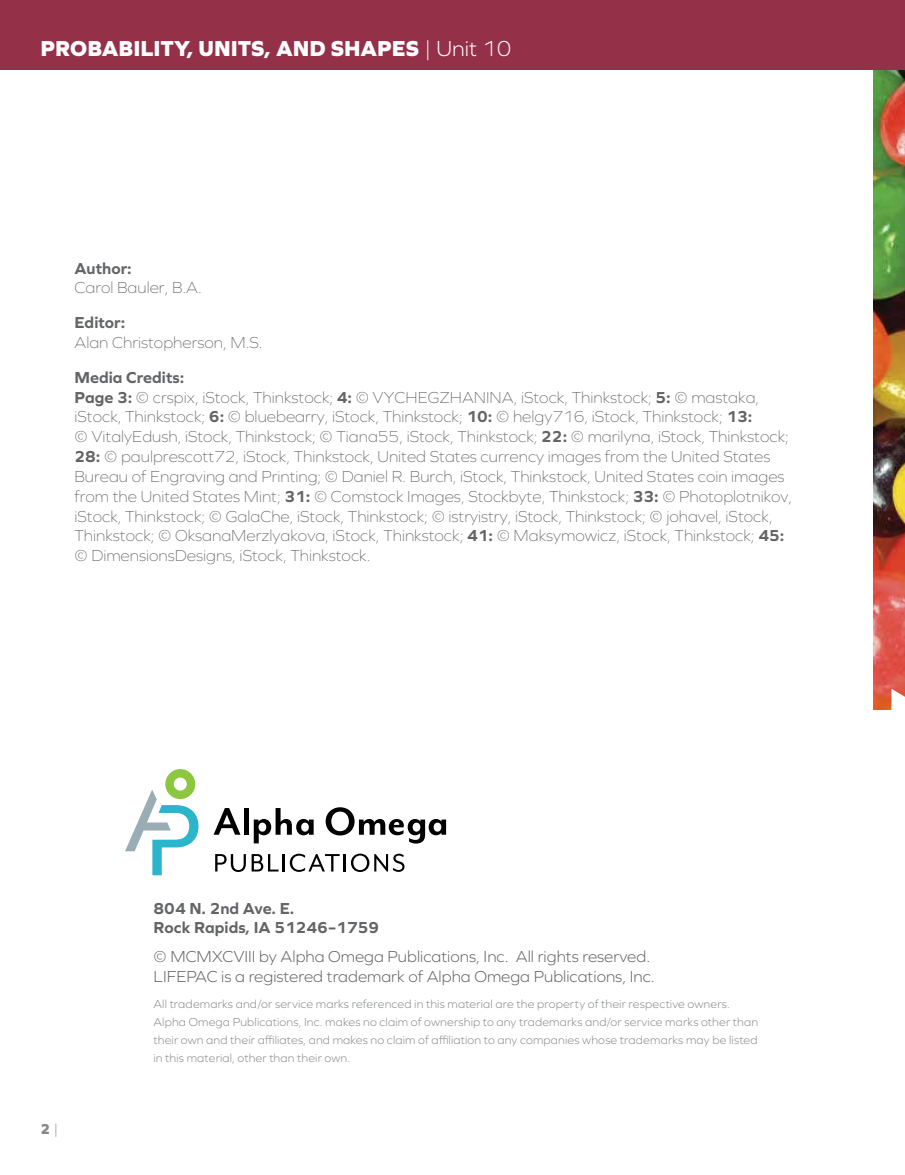
<style>
.page{position:relative;width:905px;height:1175px;background:#fff}
.page>*{position:absolute;margin:0;border:0;box-sizing:border-box;transform-origin:0 0}
.t1{font:800 22.5px "Graphie";color:#fff}
.t2{font:200 16.5px/19.8px "Graphie";color:#636466}
.t3{font:300 16.5px/19.8px "Graphie";color:#636466}
.t4{font:700 16.5px/19.8px "Graphie";color:#636466}
.t5{font:800 15px "Graphie";color:#87898c}
.t6{font:300 12px/18px "Graphie";letter-spacing:.015em;color:#87898c}
.s1{font-weight:300}
.s2{font-weight:700}
</style>
<div class="page">
<img style="left:873px;top:69px;width:31px;height:640px">
<svg style="left:891px;top:688px;width:13px;height:22px"></svg>
<svg style="left:125px;top:769px;width:73px;height:106px"></svg>
<svg style="left:214px;top:808px;width:26px;height:26px"></svg>
<div style="left:243px;top:808px;width:5px;height:26px;background:#000"></div>
<svg style="left:254px;top:808px;width:59px;height:35px"></svg>
<svg style="left:325px;top:807px;width:121px;height:36px"></svg>
<svg style="left:215px;top:854px;width:63px;height:18px"></svg>
<hr style="left:282px;top:854px;width:3px;height:17px;background:#000">
<svg style="left:290px;top:853px;width:114px;height:19px"></svg>
<div style="left:0;top:0;width:904px;height:69px;background:#943149"></div>
<h1 class="t1" style="left:40px;top:35px;width:472px">PROBABILITY, UNITS, AND SHAPES <span class="s1">| Unit 10</span></h1>
<p class="t4" style="left:74px;top:258px;width:59px">Author:</p>
<p class="t2" style="left:74px;top:278px;width:129px">Carol Bauler, B.A.</p>
<p class="t4" style="left:74px;top:312px;width:52px">Editor:</p>
<p class="t2" style="left:74px;top:332px;width:190px">Alan Christopherson, M.S.</p>
<p class="t2" style="left:74px;top:367px;width:719px"><span class="s2">Media Credits:<br>Page 3:</span> © crspix, iStock, Thinkstock; <span class="s2">4:</span> © VYCHEGZHANINA, iStock, Thinkstock; <span class="s2">5:</span> © mastaka, iStock, Thinkstock; <span class="s2">6:</span> © bluebearry, iStock, Thinkstock; <span class="s2">10:</span> © helgy716, iStock, Thinkstock; <span class="s2">13:<br></span>© VitalyEdush, iStock, Thinkstock; © Tiana55, iStock, Thinkstock; <span class="s2">22:</span> © marilyna, iStock, Thinkstock; <span class="s2">28:</span> © paulprescott72, iStock, Thinkstock, United States currency images from the United States Bureau of Engraving and Printing; © Daniel R. Burch, iStock, Thinkstock, United States coin images from the United States Mint; <span class="s2">31:</span> © Comstock Images, Stockbyte, Thinkstock; <span class="s2">33:</span> © Photoplotnikov, iStock, Thinkstock; © GalaChe, iStock, Thinkstock; © istryistry, iStock, Thinkstock; © johavel, iStock, Thinkstock; © OksanaMerzlyakova, iStock, Thinkstock; <span class="s2">41:</span> © Maksymowicz, iStock, Thinkstock; <span class="s2">45: </span>© DimensionsDesigns, iStock, Thinkstock.</p>
<p class="t5" style="left:40px;top:1120px;width:20px">2<span class="s1">|</span></p>
<p class="t4" style="left:153px;top:897px;width:227px">804 N. 2nd Ave. E.<br>Rock Rapids, IA 51246–1759</p>
<p class="t3" style="left:153px;top:946px;width:502px">© MCMXCVIII by Alpha Omega Publications, Inc. All rights reserved.<br>LIFEPAC is a registered trademark of Alpha Omega Publications, Inc.</p>
<p class="t6" style="left:153px;top:995px;width:606px">All trademarks and/or service marks referenced in this material are the property of their respective owners.<br>Alpha Omega Publications, Inc. makes no claim of ownership to any trademarks and/or service marks other than their own and their affiliates, and makes no claim of affiliation to any companies whose trademarks may be listed in this material, other than their own.</p>
</div>
